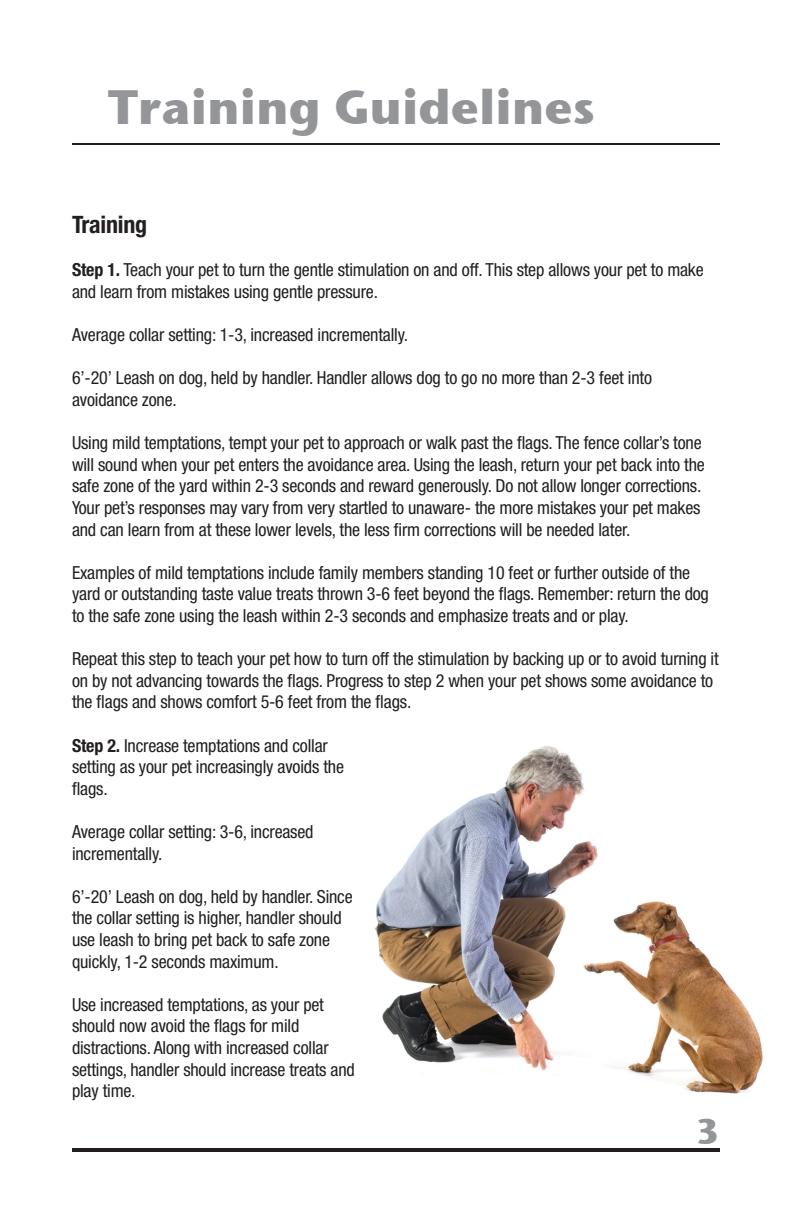
<style>
.page{position:relative;width:792px;height:1224px;background:#fff}
.page>*{position:absolute;margin:0;border:0;box-sizing:border-box;transform-origin:0 0}
.t1{font:700 48px "Stone Sans ITC";color:#939598}
.t2{font:700 condensed 24px "Helvetica Neue LT Std";letter-spacing:-.01em;color:#231f20}
.t3{font:condensed 18px/21.6px "Helvetica Neue LT Std";letter-spacing:-.01em;color:#231f20}
.s1{font-weight:700}
</style>
<div class="page">
<hr style="left:72px;top:143px;width:648px;height:2px;background:#231f20">
<hr style="left:72px;top:1148px;width:648px;height:4px;background:#231f20">
<img style="left:375px;top:746px;width:388px;height:348px">
<h1 class="t1" style="left:108px;top:64px;width:488px">Training Guidelines</h1>
<h2 class="t2" style="left:72px;top:210px;width:77px">Training</h2>
<p class="t3" style="left:72px;top:259px;width:633px"><span class="s1">Step 1.</span> Teach your pet to turn the gentle stimulation on and off. This step allows your pet to make and learn from mistakes using gentle pressure.</p>
<p class="t3" style="left:72px;top:324px;width:338px">Average collar setting: 1-3, increased incrementally.</p>
<p class="t3" style="left:72px;top:367px;width:582px">6’-20’ Leash on dog, held by handler. Handler allows dog to go no more than 2-3 feet into avoidance zone.</p>
<p class="t3" style="left:72px;top:432px;width:634px">Using mild temptations, tempt your pet to approach or walk past the flags. The fence collar’s tone will sound when your pet enters the avoidance area. Using the leash, return your pet back into the safe zone of the yard within 2-3 seconds and reward generously. Do not allow longer corrections.<br>Your pet’s responses may vary from very startled to unaware- the more mistakes your pet makes and can learn from at these lower levels, the less firm corrections will be needed later.</p>
<p class="t3" style="left:72px;top:561px;width:638px">Examples of mild temptations include family members standing 10 feet or further outside of the yard or outstanding taste value treats thrown 3-6 feet beyond the flags. Remember: return the dog to the safe zone using the leash within 2-3 seconds and emphasize treats and or play.</p>
<p class="t3" style="left:72px;top:648px;width:648px">Repeat this step to teach your pet how to turn off the stimulation by backing up or to avoid turning it on by not advancing towards the flags. Progress to step 2 when your pet shows some avoidance to the flags and shows comfort 5-6 feet from the flags.</p>
<p class="t3" style="left:72px;top:734px;width:274px"><span class="s1">Step 2.</span> Increase temptations and collar setting as your pet increasingly avoids the flags.</p>
<p class="t3" style="left:72px;top:821px;width:243px">Average collar setting: 3-6, increased incrementally.</p>
<p class="t3" style="left:72px;top:885px;width:282px">6’-20’ Leash on dog, held by handler. Since the collar setting is higher, handler should use leash to bring pet back to safe zone quickly, 1-2 seconds maximum.</p>
<p class="t3" style="left:72px;top:993px;width:284px">Use increased temptations, as your pet should now avoid the flags for mild distractions. Along with increased collar settings, handler should increase treats and play time.</p>
</div>
